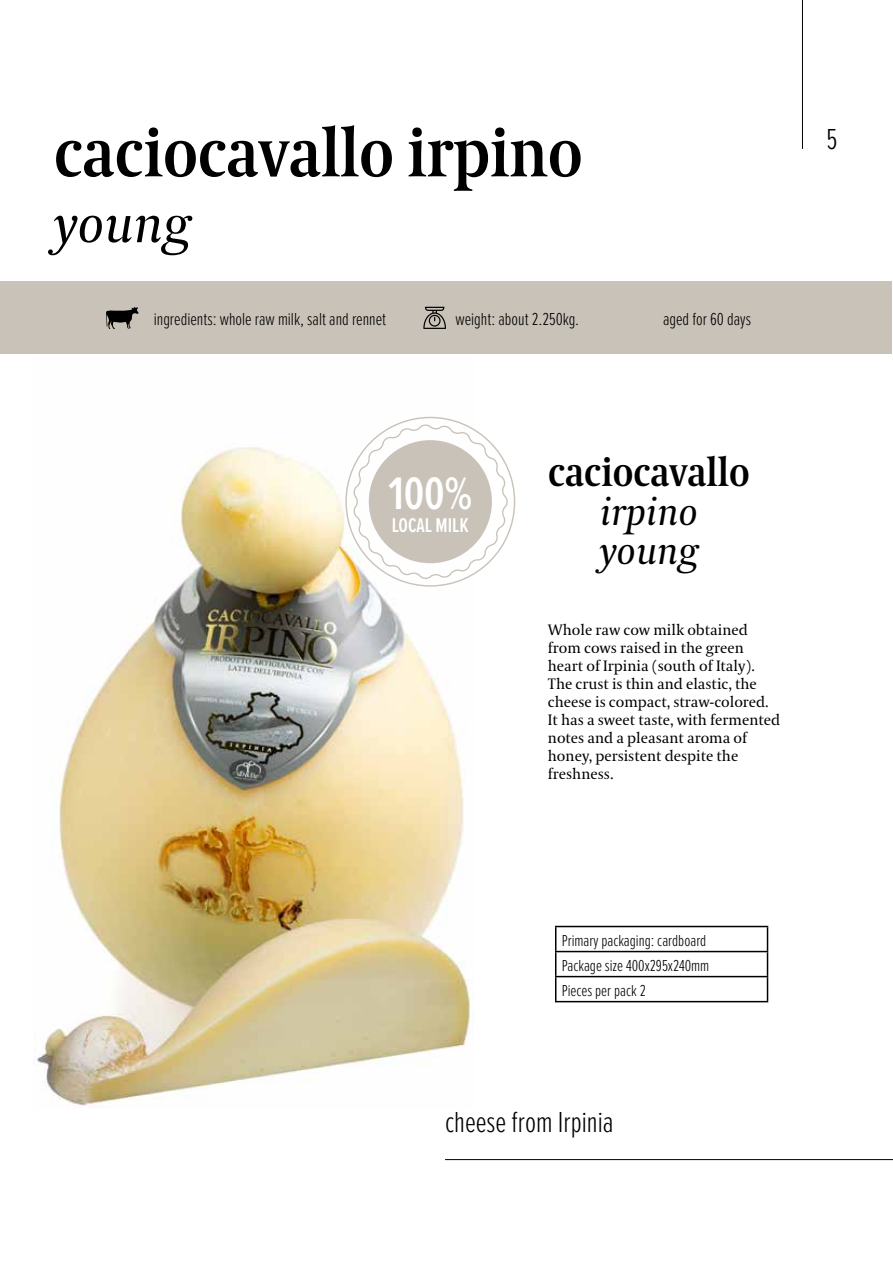
<style>
.page{position:relative;width:893px;height:1263px;background:#fff}
.page>*{position:absolute;margin:0;border:0;box-sizing:border-box;transform-origin:0 0}
.t1{font:600 65.85px "Coranto 2 Headline SB";color:#000}
.t2{font:italic 54px "Coranto 2";color:#000}
.t3{font:600 47.25px "Proxima Nova Ex Cn";color:#fff}
.t4{font:600 39px "Coranto 2 Headline SB";color:#000}
.t5{font:italic 39px/39px "Coranto 2";color:#000}
.t6{font:300 30px "Proxima Nova Ex Cn";color:#000}
.t7{font:600 20.7px "Proxima Nova Ex Cn";color:#fff}
.t8{font:300 18px "Proxima Nova Ex Cn";color:#000}
.t9{font:300 16.5px/25px "Proxima Nova Ex Cn";color:#000}
.t10{font:15px/18px "Coranto 2";color:#000}
</style>
<div class="page">
<hr style="left:802px;top:0;width:1px;height:149px;background:#000">
<hr style="left:445px;top:1159px;width:448px;height:1px;background:#000">
<img style="left:34px;top:416px;width:437px;height:691px">
<div style="left:1px;top:282px;width:891px;height:72px;background:#c9c2b8"></div>
<svg style="left:106px;top:307px;width:33px;height:22px"></svg>
<svg style="left:423px;top:307px;width:23px;height:22px"></svg>
<hr style="left:555px;top:926px;width:213px;height:1px;background:#000">
<hr style="left:555px;top:951px;width:213px;height:1px;background:#000">
<hr style="left:555px;top:976px;width:213px;height:1px;background:#000">
<svg style="left:555px;top:927px;width:1px;height:74px"></svg>
<svg style="left:767px;top:927px;width:1px;height:74px"></svg>
<hr style="left:555px;top:1001px;width:213px;height:1px;background:#000">
<svg style="left:353px;top:424px;width:155px;height:155px"></svg>
<h1 class="t1" style="left:54px;top:103px;width:530px">caciocavallo irpino</h1>
<h2 class="t2" style="left:54px;top:191px;width:138px">young</h2>
<p class="t8" style="left:154px;top:306px;width:234px">ingredients: whole raw milk, salt and rennet</p>
<p class="t8" style="left:455px;top:306px;width:125px">weight: about 2.250kg.</p>
<p class="t8" style="left:663px;top:306px;width:90px">aged for 60 days</p>
<h3 class="t6" style="left:826px;top:117px;width:13px">5</h3>
<h3 class="t3" style="left:388px;top:458px;width:85px">100%</h3>
<h3 class="t7" style="left:392px;top:510px;width:78px">LOCAL MILK</h3>
<h3 class="t4" style="left:548px;top:442px;width:203px">caciocavallo</h3>
<h3 class="t5" style="left:600px;top:494px;width:100px">irpino young</h3>
<p class="t10" style="left:548px;top:622px;width:234px">Whole raw cow milk obtained from cows raised in the green heart of Irpinia (south of Italy).<br>The crust is thin and elastic, the cheese is compact, straw-colored.<br>It has a sweet taste, with fermented notes and a pleasant aroma of honey, persistent despite the freshness.</p>
<p class="t9" style="left:562px;top:927px;width:149px">Primary packaging: cardboard<br>Package size 400x295x240mm<br>Pieces per pack 2</p>
<h3 class="t6" style="left:445px;top:1100px;width:170px">cheese from Irpinia</h3>
</div>
